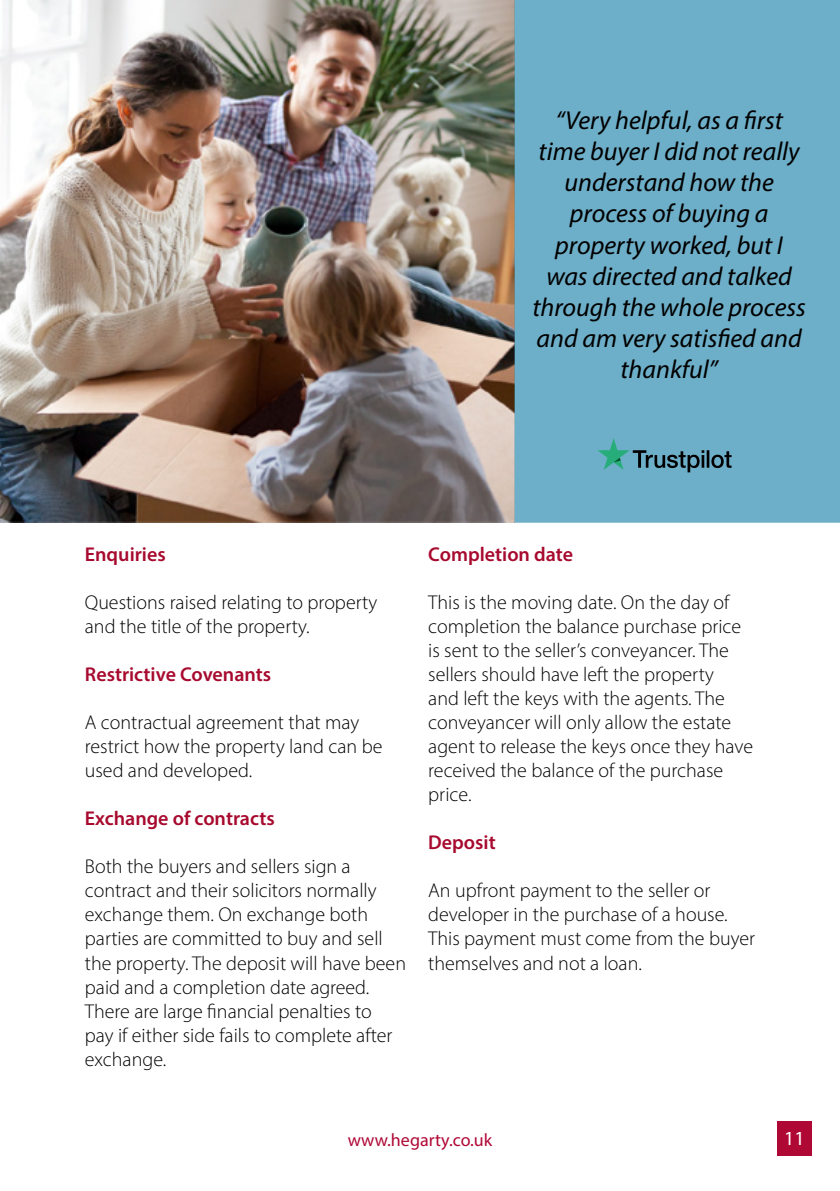
<style>
.page{position:relative;width:840px;height:1191px;background:#fff}
.page>*{position:absolute;margin:0;border:0;box-sizing:border-box;transform-origin:0 0}
.t1{font:italic 26px/31.2px "Myriad Pro";color:#000;text-align:center}
.t2{font:300 20px/24px "Myriad Pro";color:#000}
.t3{font:600 20px "Myriad Pro";color:#a70a2e}
.t4{font:20px "Myriad Pro";color:#fff}
.t5{font:18px "Myriad Pro";color:#b00835}
</style>
<div class="page">
<img style="left:0;top:0;width:514px;height:523px">
<div style="left:777px;top:1121px;width:34px;height:34px;background:#b00835"></div>
<div style="left:514px;top:0;width:325px;height:523px;background:#6daec8"></div>
<svg style="left:597px;top:438px;width:134px;height:34px;background:#5794a4"></svg>
<h1 class="t1" style="left:532px;top:104px;width:275px">“Very helpful, as a first time buyer I did not really understand how the process of buying a property worked, but I was directed and talked through the whole process and am very satisfied and thankful”</h1>
<p class="t3" style="left:85px;top:542px;width:82px">Enquiries</p>
<p class="t2" style="left:85px;top:590px;width:294px">Questions raised relating to property and the title of the property.</p>
<p class="t3" style="left:85px;top:662px;width:188px">Restrictive Covenants</p>
<p class="t2" style="left:85px;top:710px;width:299px">A contractual agreement that may restrict how the property land can be used and developed.</p>
<p class="t3" style="left:85px;top:806px;width:191px">Exchange of contracts</p>
<p class="t2" style="left:85px;top:854px;width:322px">Both the buyers and sellers sign a contract and their solicitors normally exchange them. On exchange both parties are committed to buy and sell the property. The deposit will have been paid and a completion date agreed.<br>There are large financial penalties to<br>pay if either side fails to complete after exchange.</p>
<p class="t3" style="left:428px;top:542px;width:146px">Completion date</p>
<p class="t2" style="left:428px;top:590px;width:326px">This is the moving date. On the day of completion the balance purchase price is sent to the seller’s conveyancer. The sellers should have left the property<br>and left the keys with the agents. The conveyancer will only allow the estate agent to release the keys once they have received the balance of the purchase price.</p>
<p class="t3" style="left:428px;top:830px;width:69px">Deposit</p>
<p class="t2" style="left:428px;top:878px;width:328px">An upfront payment to the seller or developer in the purchase of a house.<br>This payment must come from the buyer themselves and not a loan.</p>
<p class="t5" style="left:347px;top:1128px;width:146px">www.hegarty.co.uk</p>
<p class="t4" style="left:783px;top:1126px;width:22px">11</p>
</div>
